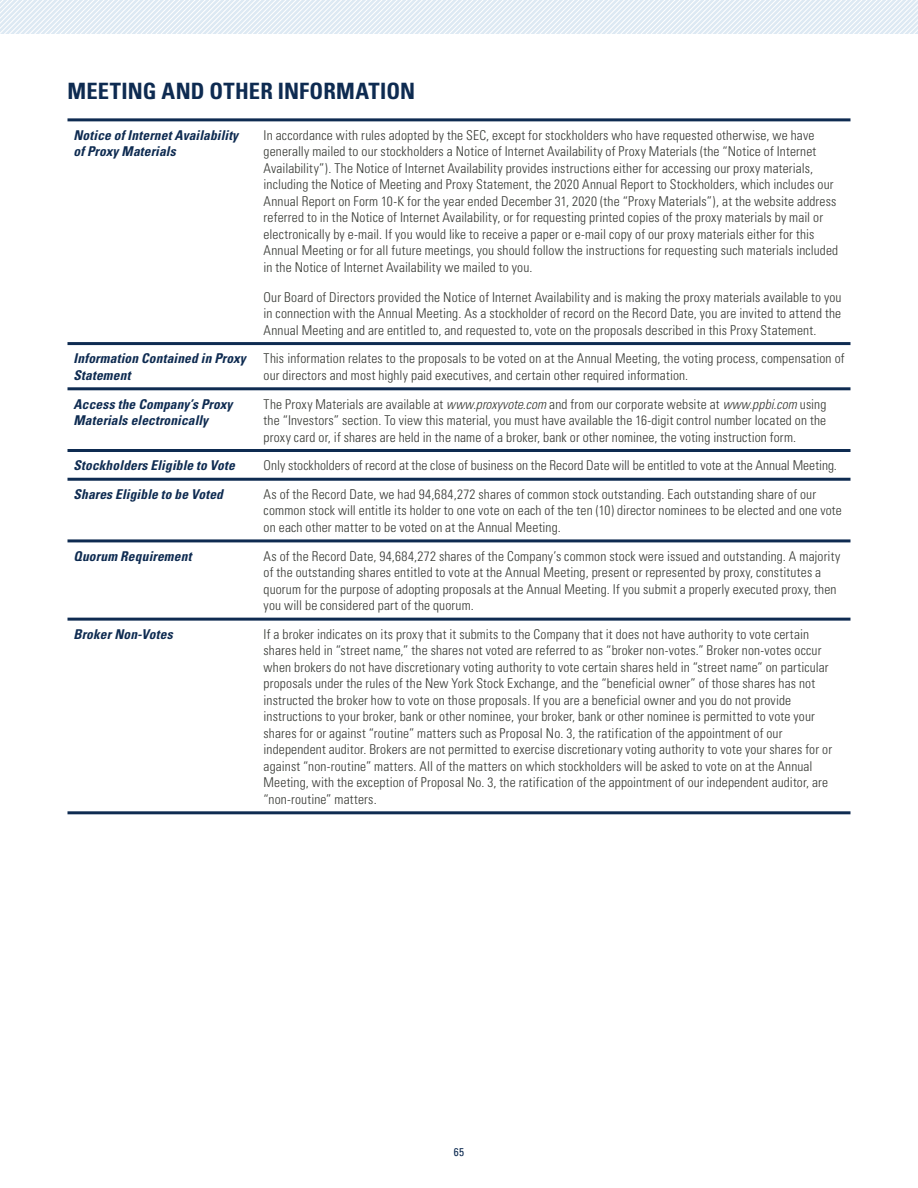
<style>
.page{position:relative;width:918px;height:1188px;background:#fff}
.page>*{position:absolute;margin:0;border:0;box-sizing:border-box;transform-origin:0 0}
.t1{font:700 condensed 22.5px "Univers";letter-spacing:.005em;color:#0e2b51}
.t2{font:300 condensed 13.5px/16.5px "Univers";letter-spacing:.01em;color:#373934}
.t3{font:italic 700 condensed 13.5px/16.5px "Univers";letter-spacing:.01em;color:#0e2b51}
.t4{font:condensed 11.25px "Univers";color:#0e2b51}
.s1{font-style:italic}
</style>
<div class="page">
<svg style="left:0;top:0;width:918px;height:34px"></svg>
<hr style="left:68px;top:118px;width:783px;height:3px;background:#0e2b51">
<hr style="left:68px;top:342px;width:783px;height:3px;background:#0e2b51">
<hr style="left:68px;top:387px;width:783px;height:3px;background:#0e2b51">
<hr style="left:68px;top:449px;width:783px;height:3px;background:#0e2b51">
<hr style="left:68px;top:478px;width:783px;height:3px;background:#0e2b51">
<hr style="left:68px;top:539px;width:783px;height:3px;background:#0e2b51">
<hr style="left:68px;top:618px;width:783px;height:3px;background:#0e2b51">
<hr style="left:68px;top:811px;width:783px;height:3px;background:#0e2b51">
<h1 class="t1" style="left:68px;top:83px;width:349px">MEETING AND OTHER INFORMATION</h1>
<p class="t3" style="left:74px;top:128px;width:166px">Notice of Internet Availability of Proxy Materials</p>
<p class="t2" style="left:264px;top:128px;width:576px">In accordance with rules adopted by the SEC, except for stockholders who have requested otherwise, we have generally mailed to our stockholders a Notice of Internet Availability of Proxy Materials (the “Notice of Internet Availability”). The Notice of Internet Availability provides instructions either for accessing our proxy materials, including the Notice of Meeting and Proxy Statement, the 2020 Annual Report to Stockholders, which includes our Annual Report on Form 10-K for the year ended December 31, 2020 (the “Proxy Materials”), at the website address referred to in the Notice of Internet Availability, or for requesting printed copies of the proxy materials by mail or electronically by e-mail. If you would like to receive a paper or e-mail copy of our proxy materials either for this Annual Meeting or for all future meetings, you should follow the instructions for requesting such materials included in the Notice of Internet Availability we mailed to you.</p>
<p class="t2" style="left:264px;top:290px;width:579px;text-align:justify">Our Board of Directors provided the Notice of Internet Availability and is making the proxy materials available to you in connection with the Annual Meeting. As a stockholder of record on the Record Date, you are invited to attend the Annual Meeting and are entitled to, and requested to, vote on the proposals described in this Proxy Statement.</p>
<p class="t3" style="left:74px;top:352px;width:174px">Information Contained in Proxy<br>Statement</p>
<p class="t2" style="left:264px;top:352px;width:582px">This information relates to the proposals to be voted on at the Annual Meeting, the voting process, compensation of our directors and most highly paid executives, and certain other required information.</p>
<p class="t3" style="left:74px;top:397px;width:161px">Access the Company’s Proxy<br>Materials electronically</p>
<p class="t2" style="left:264px;top:397px;width:564px;text-align:justify">The Proxy Materials are available at <span class="s1">www.proxyvote.com</span> and from our corporate website at <span class="s1">www.ppbi.com</span> using the “Investors” section. To view this material, you must have available the 16-digit control number located on the proxy card or, if shares are held in the name of a broker, bank or other nominee, the voting instruction form.</p>
<p class="t3" style="left:74px;top:459px;width:163px">Stockholders Eligible to Vote</p>
<p class="t2" style="left:264px;top:459px;width:575px">Only stockholders of record at the close of business on the Record Date will be entitled to vote at the Annual Meeting.</p>
<p class="t3" style="left:74px;top:487px;width:151px">Shares Eligible to be Voted</p>
<p class="t2" style="left:264px;top:487px;width:580px">As of the Record Date, we had 94,684,272 shares of common stock outstanding. Each outstanding share of our common stock will entitle its holder to one vote on each of the ten (10) director nominees to be elected and one vote on each other matter to be voted on at the Annual Meeting.</p>
<p class="t3" style="left:74px;top:549px;width:120px">Quorum Requirement</p>
<p class="t2" style="left:264px;top:549px;width:578px">As of the Record Date, 94,684,272 shares of the Company’s common stock were issued and outstanding. A majority of the outstanding shares entitled to vote at the Annual Meeting, present or represented by proxy, constitutes a quorum for the purpose of adopting proposals at the Annual Meeting. If you submit a properly executed proxy, then you will be considered part of the quorum.</p>
<p class="t3" style="left:74px;top:627px;width:101px">Broker Non-Votes</p>
<p class="t2" style="left:264px;top:627px;width:570px">If a broker indicates on its proxy that it submits to the Company that it does not have authority to vote certain shares held in “street name,” the shares not voted are referred to as “broker non-votes.” Broker non-votes occur when brokers do not have discretionary voting authority to vote certain shares held in “street name” on particular proposals under the rules of the New York Stock Exchange, and the “beneficial owner” of those shares has not instructed the broker how to vote on those proposals. If you are a beneficial owner and you do not provide instructions to your broker, bank or other nominee, your broker, bank or other nominee is permitted to vote your shares for or against “routine” matters such as Proposal No. 3, the ratification of the appointment of our independent auditor. Brokers are not permitted to exercise discretionary voting authority to vote your shares for or against “non-routine” matters. All of the matters on which stockholders will be asked to vote on at the Annual Meeting, with the exception of Proposal No. 3, the ratification of the appointment of our independent auditor, are “non-routine” matters.</p>
<p class="t4" style="left:454px;top:1148px;width:12px">65</p>
</div>
